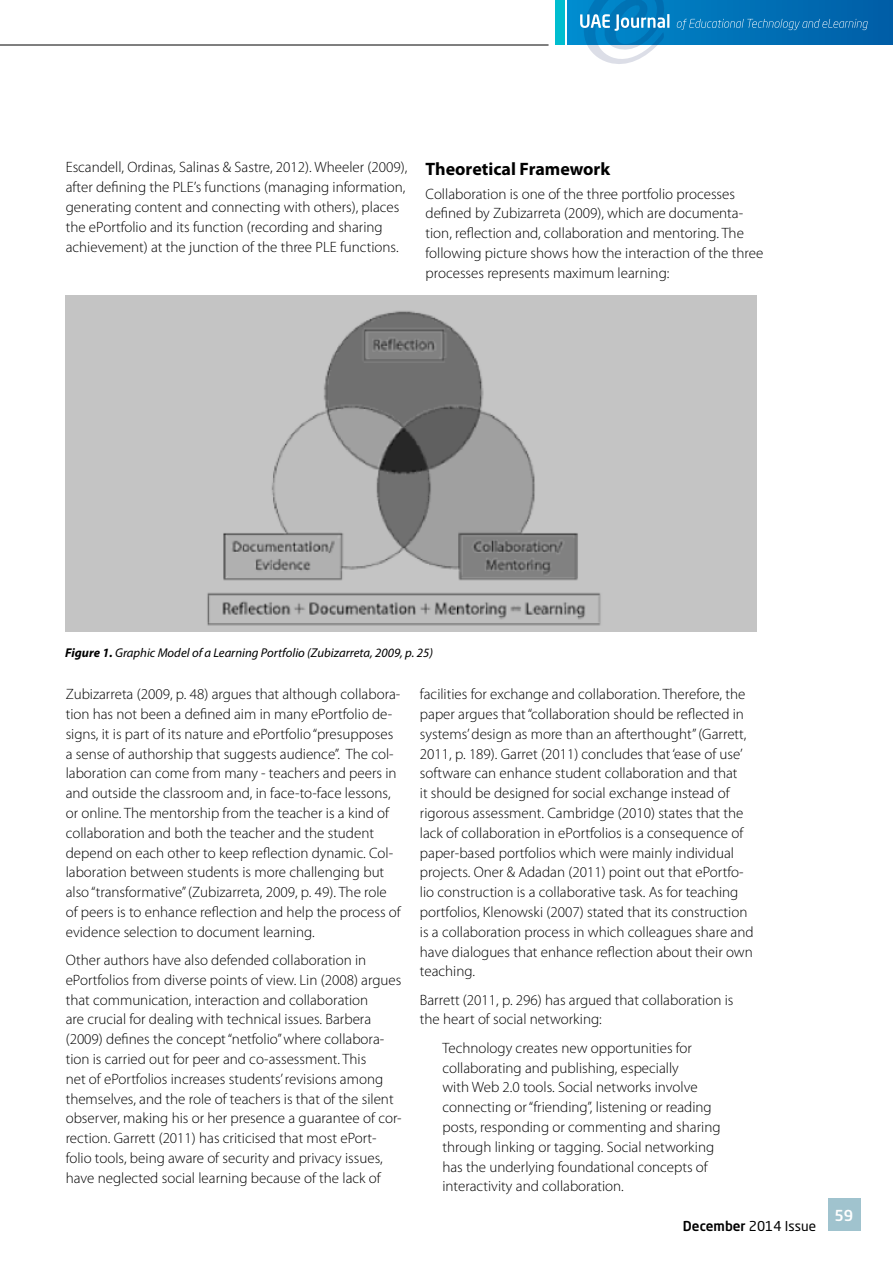
<style>
.page{position:relative;width:893px;height:1263px;background:#fff}
.page>*{position:absolute;margin:0;border:0;box-sizing:border-box;transform-origin:0 0}
.t1{font:700 18px "Myriad Pro";color:#000}
.t2{font:300 15px/19.8px "Myriad Pro";color:#000}
.t3{font:500 15px "Neo Sans Std";color:#fff}
.t4{font:13.5px "Neo Sans Std";color:#000}
.t5{font:italic 12.75px "Myriad Pro";color:#000}
.s1{font-weight:700}
.s2{font-weight:500}
</style>
<div class="page">
<img style="left:66px;top:296px;width:690px;height:335px">
<svg style="left:568px;top:0;width:325px;height:45px;background:#006eb4"></svg>
<div style="left:555px;top:0;width:9px;height:45px;background:#00bdcf"></div>
<svg style="left:580px;top:0;width:89px;height:64px"></svg>
<svg style="left:677px;top:19px;width:191px;height:11px;background:#2080bd"></svg>
<hr style="left:0;top:45px;width:549px;height:1px;background:#000">
<div style="left:827px;top:1198px;width:33px;height:33px;background:#a0c3ce"></div>
<p class="t2" style="left:66px;top:158px;width:343px">Escandell, Ordinas, Salinas &amp; Sastre, 2012). Wheeler (2009), after defining the PLE’s functions (managing information, generating content and connecting with others), places the ePortfolio and its function (recording and sharing achievement) at the junction of the three PLE functions.</p>
<p class="t1" style="left:426px;top:157px;width:186px">Theoretical Framework</p>
<p class="t2" style="left:426px;top:184px;width:339px">Collaboration is one of the three portfolio processes defined by Zubizarreta (2009), which are documenta&shy;tion, reflection and, collaboration and mentoring. The following picture shows how the interaction of the three processes represents maximum learning:</p>
<p class="t5" style="left:65px;top:645px;width:369px"><span class="s1">Figure 1.</span> Graphic Model of a Learning Portfolio (Zubizarreta, 2009, p. 25)</p>
<p class="t2" style="left:66px;top:684px;width:337px">Zubizarreta (2009, p. 48) argues that although collabora&shy;tion has not been a defined aim in many ePortfolio de&shy;signs, it is part of its nature and ePortfolio “presupposes a sense of authorship that suggests audience”. The col&shy;laboration can come from many - teachers and peers in and outside the classroom and, in face-to-face lessons, or online. The mentorship from the teacher is a kind of collaboration and both the teacher and the student depend on each other to keep reflection dynamic. Col&shy;laboration between students is more challenging but also “transformative” (Zubizarreta, 2009, p. 49). The role of peers is to enhance reflection and help the process of evidence selection to document learning.</p>
<p class="t2" style="left:66px;top:950px;width:338px">Other authors have also defended collaboration in ePortfolios from diverse points of view. Lin (2008) argues that communication, interaction and collaboration<br>are crucial for dealing with technical issues. Barbera (2009) defines the concept “netfolio” where collabora&shy;tion is carried out for peer and co-assessment. This<br>net of ePortfolios increases students’ revisions among themselves, and the role of teachers is that of the silent observer, making his or her presence a guarantee of cor&shy;rection. Garrett (2011) has criticised that most ePort&shy;folio tools, being aware of security and privacy issues, have neglected social learning because of the lack of</p>
<p class="t2" style="left:420px;top:684px;width:335px">facilities for exchange and collaboration. Therefore, the paper argues that “collaboration should be reflected in systems’ design as more than an afterthought” (Garrett, 2011, p. 189). Garret (2011) concludes that ‘ease of use’ software can enhance student collaboration and that<br>it should be designed for social exchange instead of rigorous assessment. Cambridge (2010) states that the lack of collaboration in ePortfolios is a consequence of paper-based portfolios which were mainly individual projects. Oner &amp; Adadan (2011) point out that ePortfo&shy;lio construction is a collaborative task. As for teaching portfolios, Klenowski (2007) stated that its construction is a collaboration process in which colleagues share and have dialogues that enhance reflection about their own teaching.</p>
<p class="t2" style="left:420px;top:990px;width:315px">Barrett (2011, p. 296) has argued that collaboration is the heart of social networking:</p>
<p class="t2" style="left:442px;top:1038px;width:280px">Technology creates new opportunities for collaborating and publishing, especially<br>with Web 2.0 tools. Social networks involve connecting or “friending”, listening or reading posts, responding or commenting and sharing through linking or tagging. Social networking has the underlying foundational concepts of interactivity and collaboration.</p>
<p class="t4" style="left:683px;top:1218px;width:135px"><span class="s2">December</span> 2014 Issue</p>
<p class="t3" style="left:834px;top:1206px;width:20px">59</p>
</div>
